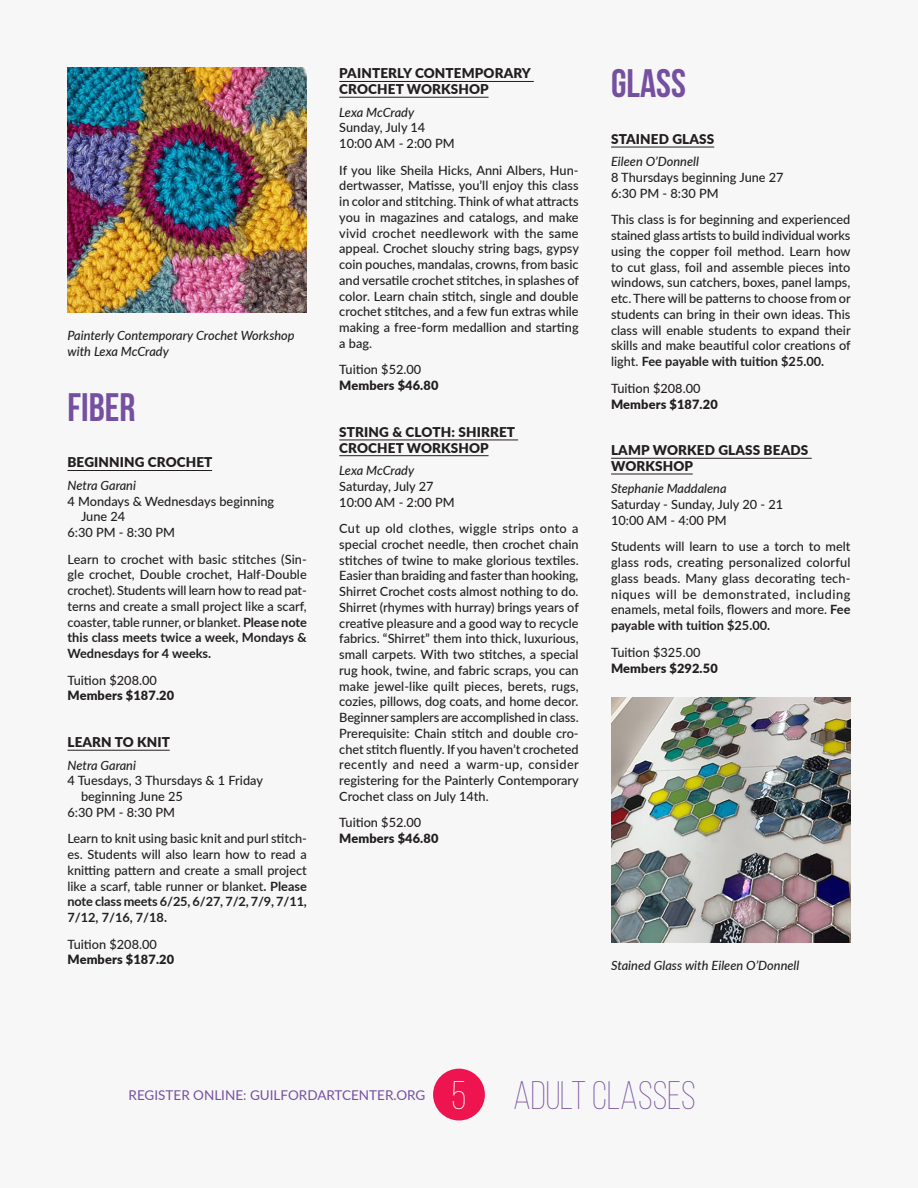
<style>
.page{position:relative;width:918px;height:1188px;background:#f7f7f8}
.page>*{position:absolute;margin:0;border:0;box-sizing:border-box;transform-origin:0 0}
.t1{font:300 39.75px "Bebas Neue";color:#7650a0}
.Category{font:700 39.75px "Bebas Neue";color:#7650a0}
.Class_Title{font:900 13.5px/15.8px "Lato";letter-spacing:.01em;color:#231f20}
.t2{font:13.5px "Lato";color:#7650a0}
.Class_Description{font:500 12.75px/15.8px "Lato";color:#231f20;text-align:justify}
.Class_DayTime{font:500 12.75px/15.8px "Lato";color:#231f20}
.Class_Description-2{font:500 12.75px/15.8px "Lato";color:#212121;text-align:justify}
.Class_Instructor{font:italic 500 12.75px/15.8px "Lato";color:#231f20}
.Member_Price{font:900 12.75px "Lato";letter-spacing:.01em;color:#231f20}
.s1{font-weight:700}
.s2{color:#fff}
</style>
<div class="page">
<div style="left:433px;top:1069px;width:52px;height:51px;background:#ed1450;border-radius:50%"></div>
<hr style="left:68px;top:470px;width:144px;height:1px;background:#231f20">
<hr style="left:68px;top:750px;width:102px;height:1px;background:#231f20">
<hr style="left:339px;top:81px;width:195px;height:1px;background:#231f20">
<hr style="left:339px;top:97px;width:150px;height:1px;background:#231f20">
<hr style="left:339px;top:440px;width:179px;height:1px;background:#231f20">
<hr style="left:339px;top:455px;width:150px;height:1px;background:#231f20">
<hr style="left:611px;top:147px;width:103px;height:1px;background:#231f20">
<hr style="left:611px;top:458px;width:201px;height:1px;background:#231f20">
<hr style="left:611px;top:474px;width:82px;height:1px;background:#231f20">
<img style="left:68px;top:68px;width:239px;height:245px">
<img style="left:611px;top:698px;width:239px;height:245px">
<p class="Class_Instructor" style="left:67px;top:327px;width:229px">Painterly Contemporary Crochet Workshop with Lexa McCrady</p>
<p class="Category" style="left:68px;top:385px;width:69px">FIBER</p>
<p class="Class_Title" style="left:68px;top:454px;width:147px">BEGINNING CROCHET</p>
<p class="Class_Instructor" style="left:68px;top:477px;width:70px">Netra Garani</p>
<p class="Class_DayTime" style="left:81px;top:493px;width:195px;text-indent:-14px">4 Mondays &amp; Wednesdays beginning<br>June 24</p>
<p class="Class_DayTime" style="left:68px;top:524px;width:109px">6:30 PM - 8:30 PM</p>
<p class="Class_Description" style="left:68px;top:551px;width:241px">Learn to crochet with basic stitches (Sin&shy;gle crochet, Double crochet, Half-Double crochet). Students will learn how to read pat&shy;terns and create a small project like a scarf, coaster, table runner, or blanket. <span class="s1">Please note this class meets twice a week, Mondays &amp; Wednesdays for 4 weeks.</span></p>
<p class="Class_Description" style="left:68px;top:672px;width:91px">Tuition $208.00</p>
<p class="Member_Price" style="left:68px;top:686px;width:108px">Members $187.20</p>
<p class="Class_Title" style="left:68px;top:734px;width:104px">LEARN TO KNIT</p>
<p class="Class_Instructor" style="left:68px;top:757px;width:70px">Netra Garani</p>
<p class="Class_DayTime" style="left:81px;top:772px;width:184px;text-indent:-14px">4 Tuesdays, 3 Thursdays &amp; 1 Friday beginning June 25</p>
<p class="Class_DayTime" style="left:68px;top:804px;width:109px">6:30 PM - 8:30 PM</p>
<p class="Class_Description-2" style="left:68px;top:830px;width:241px">Learn to knit using basic knit and purl stitch&shy;es. Students will also learn how to read a knitting pattern and create a small project like a scarf, table runner or blanket<span class="s1">. Please note class meets 6/25, 6/27, 7/2, 7/9, 7/11, 7/12, 7/16, 7/18.</span></p>
<p class="Class_Description-2" style="left:68px;top:936px;width:91px">Tuition $208.00</p>
<p class="Member_Price" style="left:68px;top:950px;width:108px">Members $187.20</p>
<p class="Class_Title" style="left:339px;top:65px;width:193px">PAINTERLY CONTEMPORARY<br>CROCHET WORKSHOP</p>
<p class="Class_Instructor" style="left:339px;top:104px;width:76px">Lexa McCrady</p>
<p class="Class_DayTime" style="left:339px;top:119px;width:88px">Sunday, July 14</p>
<p class="Class_DayTime" style="left:339px;top:135px;width:117px">10:00 AM - 2:00 PM</p>
<p class="Class_Description" style="left:339px;top:162px;width:241px">If you like Sheila Hicks, Anni Albers, Hun&shy;dertwasser, Matisse, you’ll enjoy this class in color and stitching. Think ofwhat attracts you in magazines and catalogs, and make vivid crochet needlework with the same appeal. Crochet slouchy string bags, gypsy coin pouches, mandalas, crowns, from basic and versatile crochet stitches, in splashes of color. Learn chain stitch, single and double crochet stitches, and a few fun extras while making a free-form medallion and starting a bag.</p>
<p class="Class_Description" style="left:339px;top:361px;width:84px">Tuition $52.00</p>
<p class="Member_Price" style="left:339px;top:376px;width:101px">Members $46.80</p>
<p class="Class_Title" style="left:339px;top:423px;width:177px">STRING &amp; CLOTH: SHIRRET<br>CROCHET WORKSHOP</p>
<p class="Class_Instructor" style="left:339px;top:462px;width:76px">Lexa McCrady</p>
<p class="Class_DayTime" style="left:339px;top:478px;width:96px">Saturday, July 27</p>
<p class="Class_DayTime" style="left:339px;top:494px;width:117px">10:00 AM - 2:00 PM</p>
<p class="Class_Description" style="left:339px;top:520px;width:241px">Cut up old clothes, wiggle strips onto a special crochet needle, then crochet chain stitches of twine to make glorious textiles.<br>Easier than braiding and faster than hooking, Shirret Crochet costs almost nothing to do.<br>Shirret (rhymes with hurray) brings years of creative pleasure and a good way to recycle fabrics. “Shirret” them into thick, luxurious, small carpets. With two stitches, a special rug hook, twine, and fabric scraps, you can make jewel-like quilt pieces, berets, rugs, cozies, pillows, dog coats, and home decor.<br>Beginner samplers are accomplished in class.<br>Prerequisite: Chain stitch and double cro&shy;chet stitch fluently. If you haven’t crocheted recently and need a warm-up, consider registering for the Painterly Contemporary Crochet class on July 14th.</p>
<p class="Class_Description" style="left:339px;top:814px;width:84px">Tuition $52.00</p>
<p class="Member_Price" style="left:339px;top:829px;width:101px">Members $46.80</p>
<p class="Category" style="left:611px;top:62px;width:76px">GLASS</p>
<p class="Class_Title" style="left:611px;top:131px;width:105px">STAINED GLASS</p>
<p class="Class_Instructor" style="left:611px;top:153px;width:89px">Eileen O’Donnell</p>
<p class="Class_DayTime" style="left:611px;top:169px;width:174px">8 Thursdays beginning June 27</p>
<p class="Class_DayTime" style="left:611px;top:185px;width:109px">6:30 PM - 8:30 PM</p>
<p class="Class_Description" style="left:611px;top:211px;width:241px">This class is for beginning and experienced stained glass artists to build individual works using the copper foil method. Learn how to cut glass, foil and assemble pieces into windows, sun catchers, boxes, panel lamps, etc. There will be patterns to choose from or students can bring in their own ideas. This class will enable students to expand their skills and make beautiful color creations of light. <span class="s1">Fee payable with tuition $25.00.</span></p>
<p class="Class_Description" style="left:611px;top:380px;width:91px">Tuition $208.00</p>
<p class="Member_Price" style="left:611px;top:394px;width:108px">Members $187.20</p>
<p class="Class_Title" style="left:611px;top:442px;width:199px">LAMP WORKED GLASS BEADS<br>WORKSHOP</p>
<p class="Class_Instructor" style="left:611px;top:480px;width:117px">Stephanie Maddalena</p>
<p class="Class_DayTime" style="left:611px;top:496px;width:174px">Saturday - Sunday, July 20 - 21</p>
<p class="Class_DayTime" style="left:611px;top:512px;width:117px">10:00 AM - 4:00 PM</p>
<p class="Class_Description" style="left:611px;top:538px;width:241px">Students will learn to use a torch to melt glass rods, creating personalized colorful glass beads. Many glass decorating tech&shy;niques will be demonstrated, including enamels, metal foils, flowers and more. <span class="s1">Fee payable with tuition $25.00.</span></p>
<p class="Class_Description" style="left:611px;top:644px;width:91px">Tuition $325.00</p>
<p class="Member_Price" style="left:611px;top:658px;width:108px">Members $292.50</p>
<p class="Class_Instructor" style="left:611px;top:957px;width:190px">Stained Glass with Eileen O’Donnell</p>
<p class="t2" style="left:129px;top:1085px;width:298px">REGISTER ONLINE: GUILFORDARTCENTER.ORG</p>
<h1 class="t1" style="left:452px;top:1074px;width:246px"><span class="s2">5</span> ADULT CLASSES</h1>
</div>
